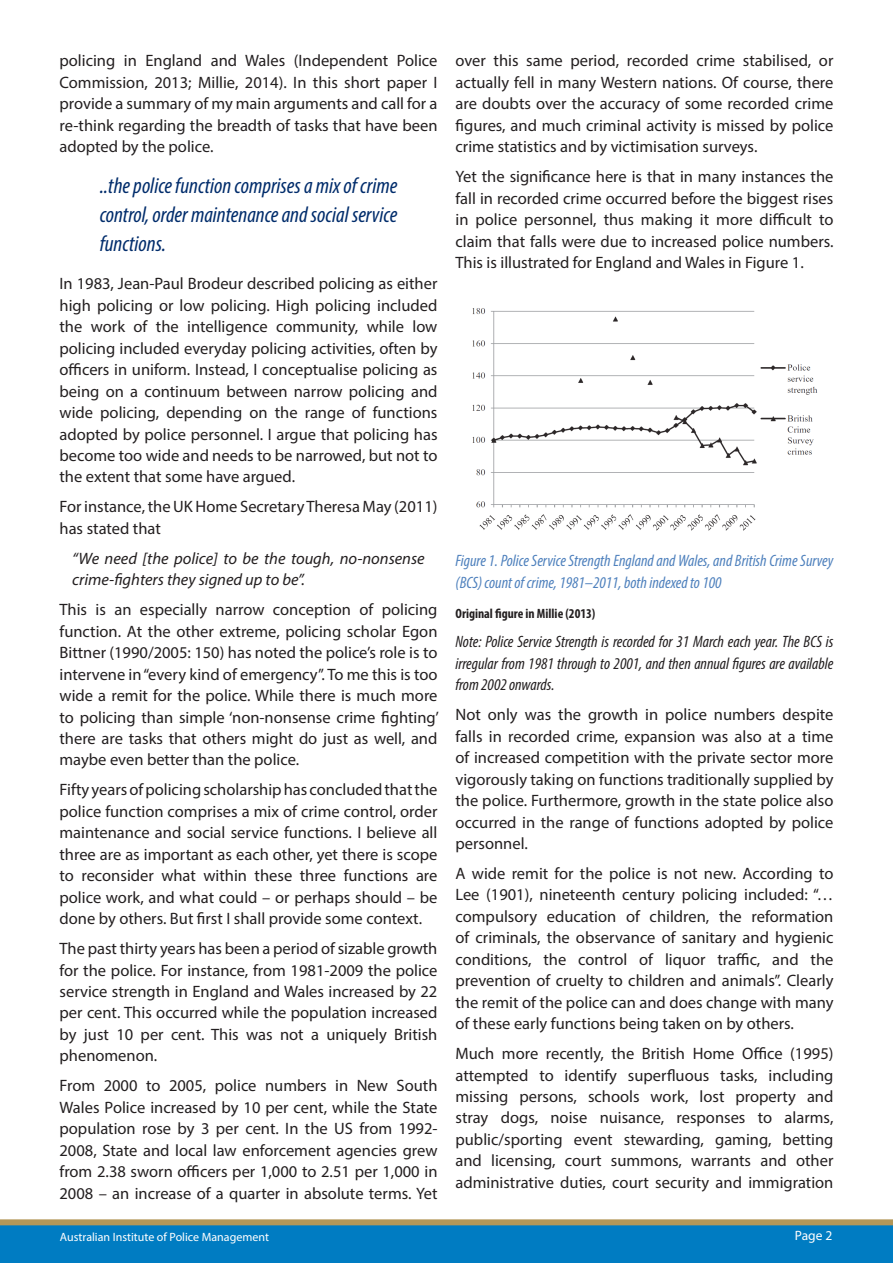
<style>
.page{position:relative;width:893px;height:1263px;background:#fff}
.page>*{position:absolute;margin:0;border:0;box-sizing:border-box;transform-origin:0 0}
.t1{font:italic condensed 22.5px/29.2px "Myriad Pro";color:#002c6b;text-align:justify}
.t2{font:16.5px/21.5px "Myriad Pro";color:#231f20;text-align:justify}
.t3{font:italic condensed 16.5px/21.5px "Myriad Pro";color:#231f20;text-align:justify}
.Heading_4{font:italic condensed 16.5px/21.5px "Myriad Pro";color:#4f81bd}
.indented_quote{font:italic 16.5px/21.5px "Myriad Pro";color:#231f20}
.t4{font:700 condensed 13.5px "Myriad Pro";color:#231f20}
.t5{font:13.5px "Myriad Pro";color:#fff}
.t6{font:12px "Myriad Pro";color:#fff}
</style>
<div class="page">
<div style="left:0;top:1225px;width:893px;height:38px;background:#007cc2"></div>
<div style="left:0;top:1219px;width:893px;height:6px;background:#b39758"></div>
<img style="left:472px;top:308px;width:346px;height:223px">
<p class="t2" style="left:60px;top:50px;width:379px">policing in England and Wales (Independent Police Commission, 2013; Millie, 2014). In this short paper I provide a summary of my main arguments and call for a re-think regarding the breadth of tasks that have been adopted by the police.</p>
<p class="t1" style="left:100px;top:171px;width:299px">..the police function comprises a mix of crime control, order maintenance and social service functions.</p>
<p class="t2" style="left:60px;top:273px;width:379px">In 1983, Jean-Paul Brodeur described policing as either high policing or low policing. High policing included the work of the intelligence community, while low policing included everyday policing activities, often by officers in uniform. Instead, I conceptualise policing as being on a continuum between narrow policing and wide policing, depending on the range of functions adopted by police personnel. I argue that policing has become too wide and needs to be narrowed, but not to the extent that some have argued.</p>
<p class="t2" style="left:60px;top:496px;width:379px">For instance, the UK Home Secretary Theresa May (2011) has stated that</p>
<p class="indented_quote" style="left:72px;top:547px;width:354px">“We need [the police] to be the tough, no-nonsense crime-fighters they signed up to be”.</p>
<p class="t2" style="left:60px;top:599px;width:381px">This is an especially narrow conception of policing function. At the other extreme, policing scholar Egon Bittner (1990/2005: 150) has noted the police’s role is to intervene in “every kind of emergency”. To me this is too wide a remit for the police. While there is much more to policing than simple ‘non-nonsense crime fighting’ there are tasks that others might do just as well, and maybe even better than the police.</p>
<p class="t2" style="left:60px;top:779px;width:379px">Fifty years of policing scholarship has concluded that the police function comprises a mix of crime control, order maintenance and social service functions. I believe all three are as important as each other, yet there is scope to reconsider what within these three functions are police work, and what could – or perhaps should – be done by others. But first I shall provide some context.</p>
<p class="t2" style="left:60px;top:937px;width:379px">The past thirty years has been a period of sizable growth for the police. For instance, from 1981-2009 the police service strength in England and Wales increased by 22 per cent. This occurred while the population increased by just 10 per cent. This was not a uniquely British phenomenon.</p>
<p class="t2" style="left:60px;top:1075px;width:379px">From 2000 to 2005, police numbers in New South Wales Police increased by 10 per cent, while the State population rose by 3 per cent. In the US from 1992- 2008, State and local law enforcement agencies grew from 2.38 sworn officers per 1,000 to 2.51 per 1,000 in 2008 – an increase of a quarter in absolute terms. Yet</p>
<p class="t2" style="left:455px;top:50px;width:379px">over this same period, recorded crime stabilised, or actually fell in many Western nations. Of course, there are doubts over the accuracy of some recorded crime figures, and much criminal activity is missed by police crime statistics and by victimisation surveys.</p>
<p class="t2" style="left:455px;top:166px;width:379px">Yet the significance here is that in many instances the fall in recorded crime occurred before the biggest rises in police personnel, thus making it more difficult to claim that falls were due to increased police numbers.<br>This is illustrated for England and Wales in Figure 1.</p>
<p class="Heading_4" style="left:455px;top:550px;width:379px">Figure 1. Police Service Strength England and Wales, and British Crime Survey (BCS) count of crime, 1981–2011, both indexed to 100</p>
<p class="t4" style="left:455px;top:605px;width:141px">Original figure in Millie (2013)</p>
<p class="t3" style="left:455px;top:631px;width:379px">Note: Police Service Strength is recorded for 31 March each year. The BCS is irregular from 1981 through to 2001, and then annual figures are available from 2002 onwards.</p>
<p class="t2" style="left:455px;top:704px;width:379px">Not only was the growth in police numbers despite falls in recorded crime, expansion was also at a time of increased competition with the private sector more vigorously taking on functions traditionally supplied by the police. Furthermore, growth in the state police also occurred in the range of functions adopted by police personnel.</p>
<p class="t2" style="left:455px;top:862px;width:379px">A wide remit for the police is not new. According to Lee (1901), nineteenth century policing included: “… compulsory education of children, the reformation of criminals, the observance of sanitary and hygienic conditions, the control of liquor traffic, and the prevention of cruelty to children and animals”. Clearly the remit of the police can and does change with many of these early functions being taken on by others.</p>
<p class="t2" style="left:455px;top:1042px;width:379px">Much more recently, the British Home Office (1995) attempted to identify superfluous tasks, including missing persons, schools work, lost property and stray dogs, noise nuisance, responses to alarms, public/sporting event stewarding, gaming, betting and licensing, court summons, warrants and other administrative duties, court security and immigration</p>
<p class="t6" style="left:60px;top:1229px;width:211px">Australian Institute of Police Management</p>
<p class="t5" style="left:795px;top:1227px;width:39px">Page 2</p>
</div>
